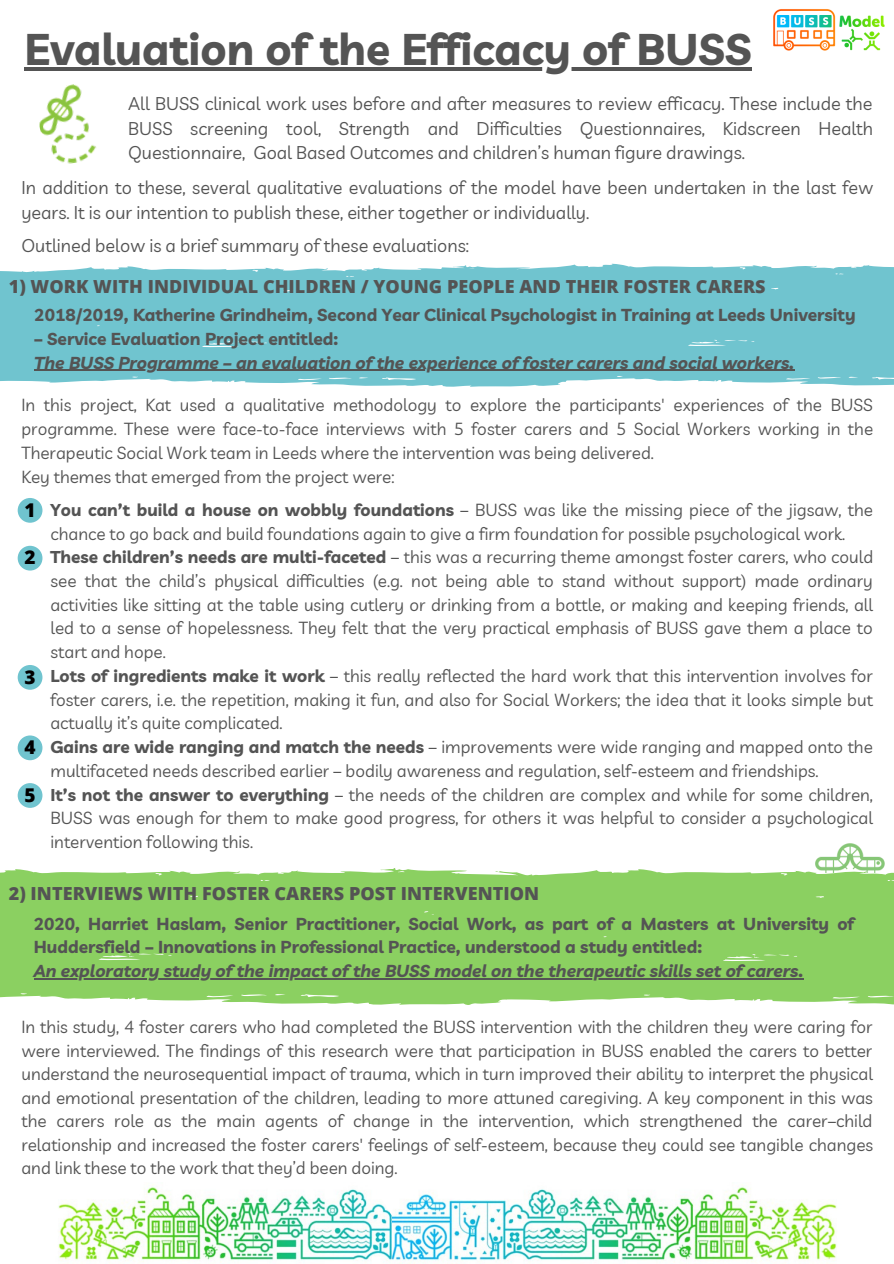
<style>
.page{position:relative;width:894px;height:1264px;background:#fff}
.page>*{position:absolute;margin:0;border:0;box-sizing:border-box;transform-origin:0 0}
.t1{font:700 44.25px "Livvic";color:#545454}
.t2{font:800 18.9px "Open Sans";color:#000}
.t3{font:18px/24.8px "Livvic";color:#545454}
.t4{font:800 18px "Open Sans";letter-spacing:.005em;color:#545454}
.t5{font:700 17.25px/23.7px "Livvic";color:#545454}
.t6{font:italic 700 17.25px "Livvic";color:#545454}
.t7{font:17.1px/23.7px "Livvic";color:#545454;text-align:justify}
.s1{font-weight:700}
</style>
<div class="page">
<img style="left:773px;top:9px;width:112px;height:42px">
<img style="left:39px;top:84px;width:58px;height:80px">
<img style="left:815px;top:843px;width:69px;height:24px">
<svg style="left:573px;top:263px;width:320px;height:123px;background:#79c7d1"></svg>
<svg style="left:0;top:265px;width:599px;height:122px;background:#79c7d1"></svg>
<div style="left:18px;top:735px;width:24px;height:25px;background:#70c4cf;border-radius:50%"></div>
<div style="left:18px;top:783px;width:24px;height:24px;background:#70c4cf;border-radius:50%"></div>
<div style="left:18px;top:546px;width:24px;height:24px;background:#70c4cf;border-radius:50%"></div>
<div style="left:18px;top:665px;width:24px;height:24px;background:#70c4cf;border-radius:50%"></div>
<div style="left:18px;top:498px;width:24px;height:24px;background:#70c4cf;border-radius:50%"></div>
<svg style="left:544px;top:867px;width:349px;height:138px;background:#93d26c"></svg>
<svg style="left:0;top:868px;width:544px;height:137px;background:#92d26b"></svg>
<img style="left:391px;top:1187px;width:446px;height:75px">
<img style="left:58px;top:1187px;width:333px;height:75px">
<svg style="left:376px;top:1187px;width:40px;height:28px"></svg>
<hr style="left:24px;top:67px;width:727px;height:3px;background:#545454">
<hr style="left:34px;top:370px;width:760px;height:1px;background:#545454">
<hr style="left:34px;top:978px;width:769px;height:1px;background:#545454">
<p class="t1" style="left:24px;top:20px;width:728px">Evaluation of the Efficacy of BUSS</p>
<p class="t3" style="left:128px;top:90px;width:746px;text-align:justify">All BUSS clinical work uses before and after measures to review efficacy. These include the BUSS screening tool, Strength and Difficulties Questionnaires, Kidscreen Health Questionnaire, Goal Based Outcomes and children’s human figure drawings.</p>
<p class="t3" style="left:21px;top:175px;width:853px">In addition to these, several qualitative evaluations of the model have been undertaken in the last few years. It is our intention to publish these, either together or individually.</p>
<p class="t3" style="left:21px;top:232px;width:449px">Outlined below is a brief summary of these evaluations:</p>
<p class="t4" style="left:9px;top:273px;width:758px">1) WORK WITH INDIVIDUAL CHILDREN / YOUNG PEOPLE AND THEIR FOSTER CARERS</p>
<p class="t5" style="left:34px;top:303px;width:822px">2018/2019, Katherine Grindheim, Second Year Clinical Psychologist in Training at Leeds University</p>
<p class="t5" style="left:34px;top:326px;width:305px">– Service Evaluation Project entitled:</p>
<p class="t6" style="left:34px;top:351px;width:761px">The BUSS Programme – an evaluation of the experience of foster carers and social workers.</p>
<p class="t7" style="left:21px;top:393px;width:853px">In this project, Kat used a qualitative methodology to explore the participants' experiences of the BUSS programme. These were face-to-face interviews with 5 foster carers and 5 Social Workers working in the Therapeutic Social Work team in Leeds where the intervention was being delivered.</p>
<p class="t7" style="left:21px;top:464px;width:374px">Key themes that emerged from the project were:</p>
<p class="t2" style="left:24px;top:496px;width:13px">1</p>
<p class="t2" style="left:24px;top:544px;width:13px">2</p>
<p class="t2" style="left:24px;top:663px;width:13px">3</p>
<p class="t2" style="left:24px;top:734px;width:13px">4</p>
<p class="t2" style="left:24px;top:781px;width:13px">5</p>
<p class="t7" style="left:50px;top:497px;width:823px"><span class="s1">You can’t build a house on wobbly foundations</span> – BUSS was like the missing piece of the jigsaw, the chance to go back and build foundations again to give a firm foundation for possible psychological work.</p>
<p class="t7" style="left:50px;top:545px;width:824px"><span class="s1">These children’s needs are multi-faceted</span> – this was a recurring theme amongst foster carers, who could see that the child’s physical difficulties (e.g. not being able to stand without support) made ordinary activities like sitting at the table using cutlery or drinking from a bottle, or making and keeping friends, all led to a sense of hopelessness. They felt that the very practical emphasis of BUSS gave them a place to start and hope.</p>
<p class="t7" style="left:50px;top:663px;width:823px"><span class="s1">Lots of ingredients make it work</span> – this really reflected the hard work that this intervention involves for foster carers, i.e. the repetition, making it fun, and also for Social Workers; the idea that it looks simple but actually it’s quite complicated.</p>
<p class="t7" style="left:50px;top:734px;width:823px"><span class="s1">Gains are wide ranging and match the needs</span> – improvements were wide ranging and mapped onto the multifaceted needs described earlier – bodily awareness and regulation, self-esteem and friendships.</p>
<p class="t7" style="left:50px;top:782px;width:823px"><span class="s1">It’s not the answer to everything</span> – the needs of the children are complex and while for some children, BUSS was enough for them to make good progress, for others it was helpful to consider a psychological intervention following this.</p>
<p class="t4" style="left:9px;top:880px;width:532px">2) INTERVIEWS WITH FOSTER CARERS POST INTERVENTION</p>
<p class="t5" style="left:34px;top:911px;width:821px">2020, Harriet Haslam, Senior Practitioner, Social Work, as part of a Masters at University of<br>Huddersfield – Innovations in Professional Practice, understood a study entitled:</p>
<p class="t6" style="left:34px;top:959px;width:770px">An exploratory study of the impact of the BUSS model on the therapeutic skills set of carers.</p>
<p class="t7" style="left:21px;top:1015px;width:853px">In this study, 4 foster carers who had completed the BUSS intervention with the children they were caring for were interviewed. The findings of this research were that participation in BUSS enabled the carers to better understand the neurosequential impact of trauma, which in turn improved their ability to interpret the physical and emotional presentation of the children, leading to more attuned caregiving. A key component in this was the carers role as the main agents of change in the intervention, which strengthened the carer–child relationship and increased the foster carers' feelings of self-esteem, because they could see tangible changes and link these to the work that they’d been doing.</p>
</div>
